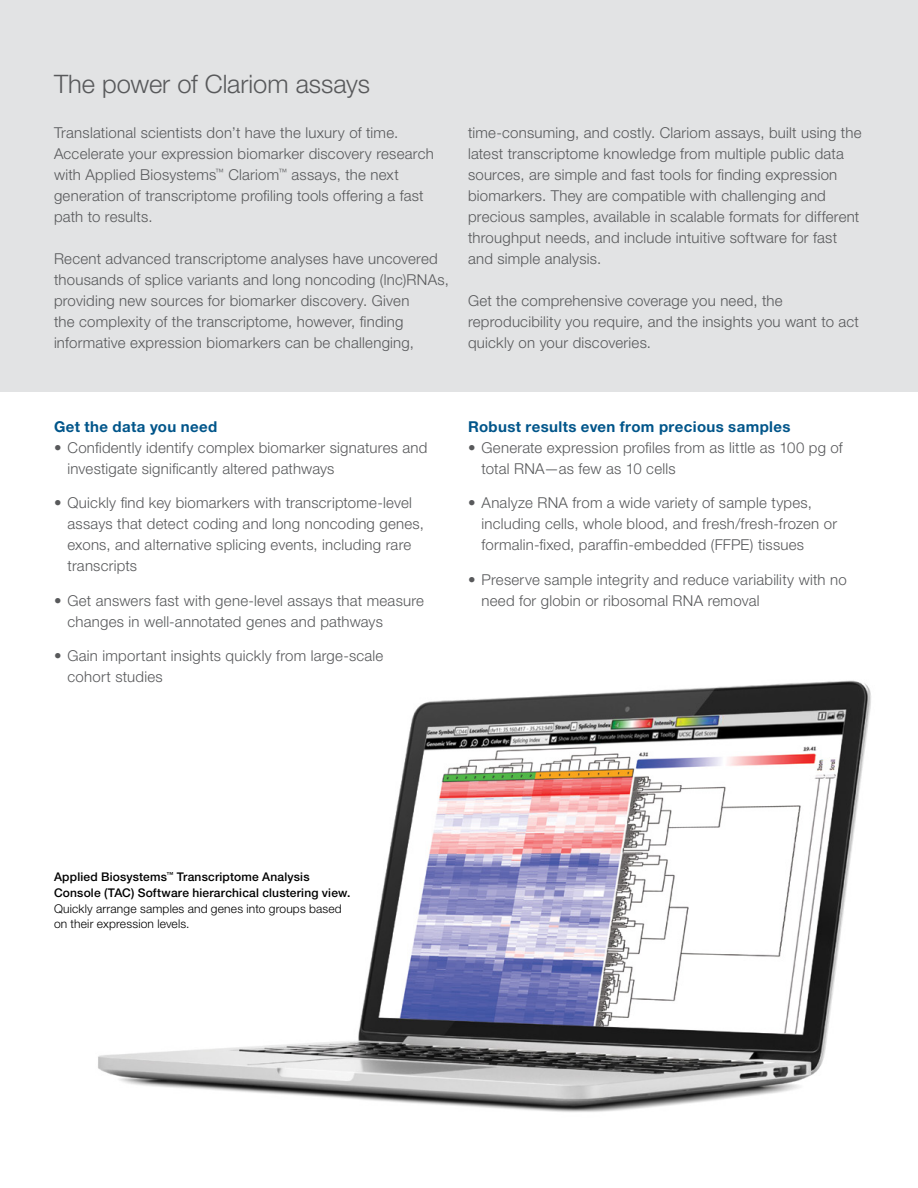
<style>
.page{position:relative;width:918px;height:1188px;background:#fff}
.page>*{position:absolute;margin:0;border:0;box-sizing:border-box;transform-origin:0 0}
.t1{font:300 25.5px "Helvetica Neue LT Std";letter-spacing:-.005em;color:#58595b}
.t2{font:300 15px/21px "Helvetica Neue LT Std";letter-spacing:.015em;color:#58595b}
.t3{font:700 15px "Helvetica Neue LT Std";letter-spacing:.025em;color:#00558a}
.t4{font:500 12px/15.8px "Helvetica Neue LT Std";letter-spacing:.015em;color:#000}
.t5{font:300 12px/15.8px "Helvetica Neue LT Std";letter-spacing:.015em;color:#000}
</style>
<div class="page">
<div style="left:0;top:0;width:918px;height:392px;background:#e2e3e4"></div>
<img style="left:98px;top:680px;width:773px;height:432px">
<h1 class="t1" style="left:54px;top:69px;width:318px">The power of Clariom assays</h1>
<p class="t2" style="left:54px;top:122px;width:381px">Translational scientists don’t have the luxury of time.<br>Accelerate your expression biomarker discovery research with Applied Biosystems<sup>™</sup> Clariom<sup>™</sup> assays, the next generation of transcriptome profiling tools offering a fast path to results.</p>
<p class="t2" style="left:54px;top:248px;width:396px">Recent advanced transcriptome analyses have uncovered thousands of splice variants and long noncoding (lnc)RNAs, providing new sources for biomarker discovery. Given<br>the complexity of the transcriptome, however, finding informative expression biomarkers can be challenging,</p>
<p class="t2" style="left:468px;top:122px;width:395px">time-consuming, and costly. Clariom assays, built using the latest transcriptome knowledge from multiple public data sources, are simple and fast tools for finding expression biomarkers. They are compatible with challenging and precious samples, available in scalable formats for different throughput needs, and include intuitive software for fast and simple analysis.</p>
<p class="t2" style="left:468px;top:290px;width:393px">Get the comprehensive coverage you need, the reproducibility you require, and the insights you want to act quickly on your discoveries.</p>
<p class="t3" style="left:54px;top:417px;width:165px">Get the data you need</p>
<p class="t2" style="left:68px;top:437px;width:362px;text-indent:-13px">• Confidently identify complex biomarker signatures and investigate significantly altered pathways</p>
<p class="t2" style="left:68px;top:492px;width:358px;text-indent:-13px">• Quickly find key biomarkers with transcriptome-level assays that detect coding and long noncoding genes, exons, and alternative splicing events, including rare transcripts</p>
<p class="t2" style="left:68px;top:590px;width:358px;text-indent:-13px">• Get answers fast with gene-level assays that measure changes in well-annotated genes and pathways</p>
<p class="t2" style="left:68px;top:645px;width:317px;text-indent:-13px">• Gain important insights quickly from large-scale cohort studies</p>
<p class="t3" style="left:468px;top:417px;width:324px">Robust results even from precious samples</p>
<p class="t2" style="left:482px;top:437px;width:363px;text-indent:-14px">• Generate expression profiles from as little as 100 pg of total RNA—as few as 10 cells</p>
<p class="t2" style="left:482px;top:492px;width:357px;text-indent:-14px">• Analyze RNA from a wide variety of sample types, including cells, whole blood, and fresh/fresh-frozen or formalin-fixed, paraffin-embedded (FFPE) tissues</p>
<p class="t2" style="left:482px;top:569px;width:367px;text-indent:-14px">• Preserve sample integrity and reduce variability with no need for globin or ribosomal RNA removal</p>
<p class="t4" style="left:54px;top:869px;width:298px">Applied Biosystems<sup>™</sup> Transcriptome Analysis<br>Console (TAC) Software hierarchical clustering view.</p>
<p class="t5" style="left:54px;top:900px;width:289px">Quickly arrange samples and genes into groups based on their expression levels.</p>
</div>
